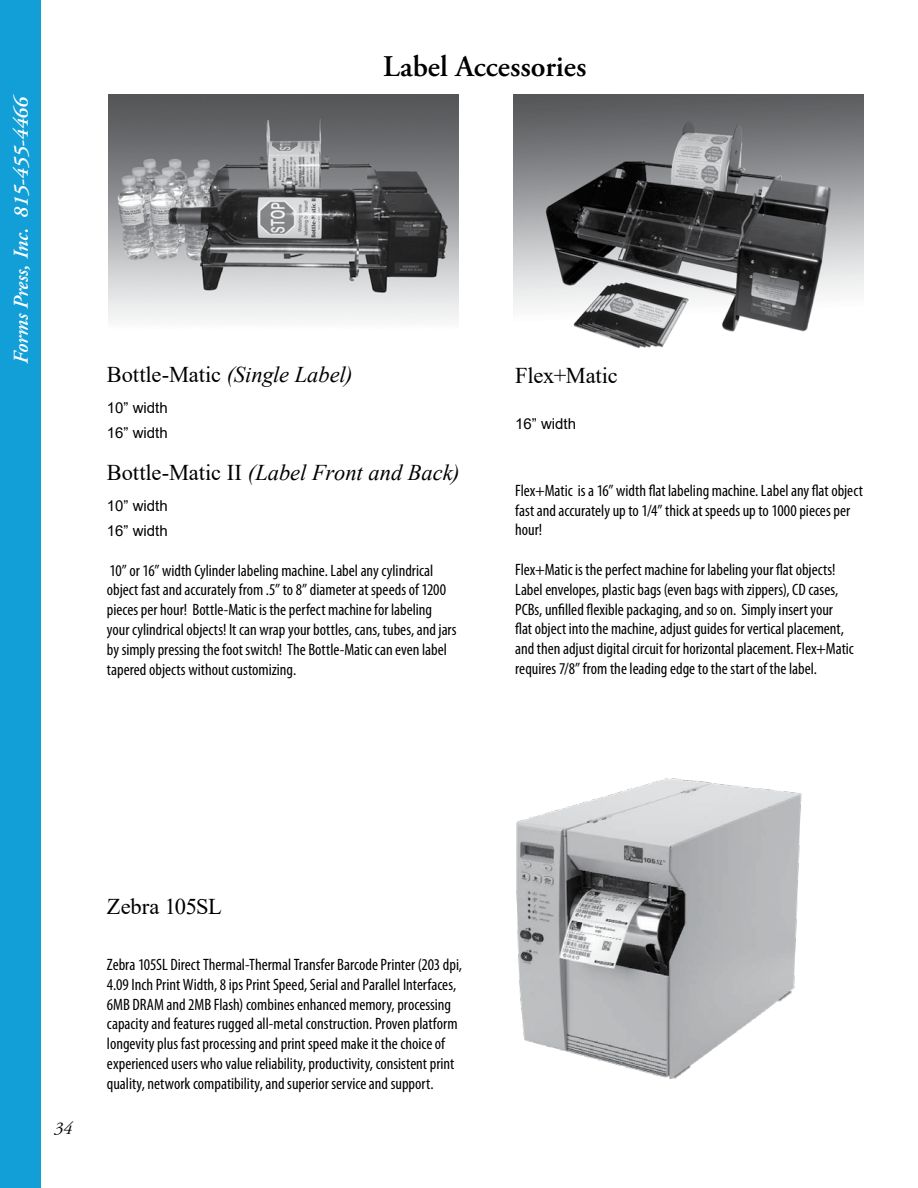
<style>
.page{position:relative;width:918px;height:1188px;background:#fff}
.page>*{position:absolute;margin:0;border:0;box-sizing:border-box;transform-origin:0 0}
.t1{font:600 30px "Adobe Garamond Pro";color:#000}
.t2{font:italic 22.5px "Times New Roman";color:#000}
.t3{font:22.5px "Times New Roman";letter-spacing:-.01em;color:#000}
.t4{font:italic 600 21px "Adobe Garamond Pro";color:#fff}
.t5{font:italic 18px "Adobe Garamond Pro";color:#000}
.t6{font:condensed 16.5px/19.8px "Myriad Pro";color:#000}
.t7{font:15px/25.2px "Arial";color:#000}
.s1{font-style:normal}
</style>
<div class="page">
<div style="left:0;top:0;width:40px;height:1188px;background:#129ed7"></div>
<img style="left:108px;top:95px;width:351px;height:225px">
<img style="left:513px;top:95px;width:351px;height:253px">
<img style="left:516px;top:778px;width:286px;height:301px">
<p class="t4" style="left:9px;top:364px;width:271px;rotate:-90deg">Forms Press, Inc. 815-455-4466</p>
<h1 class="t1" style="left:383px;top:50px;width:205px">Label Accessories</h1>
<h2 class="t2" style="left:107px;top:359px;width:247px"><span class="s1">Bottle-Matic</span> (Single Label)</h2>
<p class="t7" style="left:107px;top:395px;width:62px">10” width<br>16” width</p>
<h2 class="t2" style="left:107px;top:457px;width:354px"><span class="s1">Bottle-Matic II</span> (Label Front and Back)</h2>
<p class="t7" style="left:107px;top:493px;width:62px">10” width<br>16” width</p>
<p class="t6" style="left:107px;top:560px;width:351px">10” or 16” width Cylinder labeling machine. Label any cylindrical object fast and accurately from .5” to 8” diameter at speeds of 1200 pieces per hour! Bottle-Matic is the perfect machine for labeling your cylindrical objects! It can wrap your bottles, cans, tubes, and jars by simply pressing the foot switch! The Bottle-Matic can even label tapered objects without customizing.</p>
<h2 class="t3" style="left:515px;top:360px;width:104px">Flex+Matic</h2>
<p class="t7" style="left:515px;top:411px;width:62px">16” width</p>
<p class="t6" style="left:515px;top:480px;width:349px">Flex+Matic is a 16” width flat labeling machine. Label any flat object fast and accurately up to 1/4” thick at speeds up to 1000 pieces per hour!</p>
<p class="t6" style="left:515px;top:559px;width:340px">Flex+Matic is the perfect machine for labeling your flat objects!<br>Label envelopes, plastic bags (even bags with zippers), CD cases, PCBs, unfilled flexible packaging, and so on. Simply insert your flat object into the machine, adjust guides for vertical placement, and then adjust digital circuit for horizontal placement. Flex+Matic requires 7/8” from the leading edge to the start of the label.</p>
<p class="t5" style="left:54px;top:1118px;width:19px">34</p>
<h2 class="t3" style="left:107px;top:891px;width:116px">Zebra 105SL</h2>
<p class="t6" style="left:107px;top:954px;width:357px">Zebra 105SL Direct Thermal-Thermal Transfer Barcode Printer (203 dpi, 4.09 Inch Print Width, 8 ips Print Speed, Serial and Parallel Interfaces, 6MB DRAM and 2MB Flash) combines enhanced memory, processing capacity and features rugged all-metal construction. Proven platform longevity plus fast processing and print speed make it the choice of experienced users who value reliability, productivity, consistent print quality, network compatibility, and superior service and support.</p>
</div>
